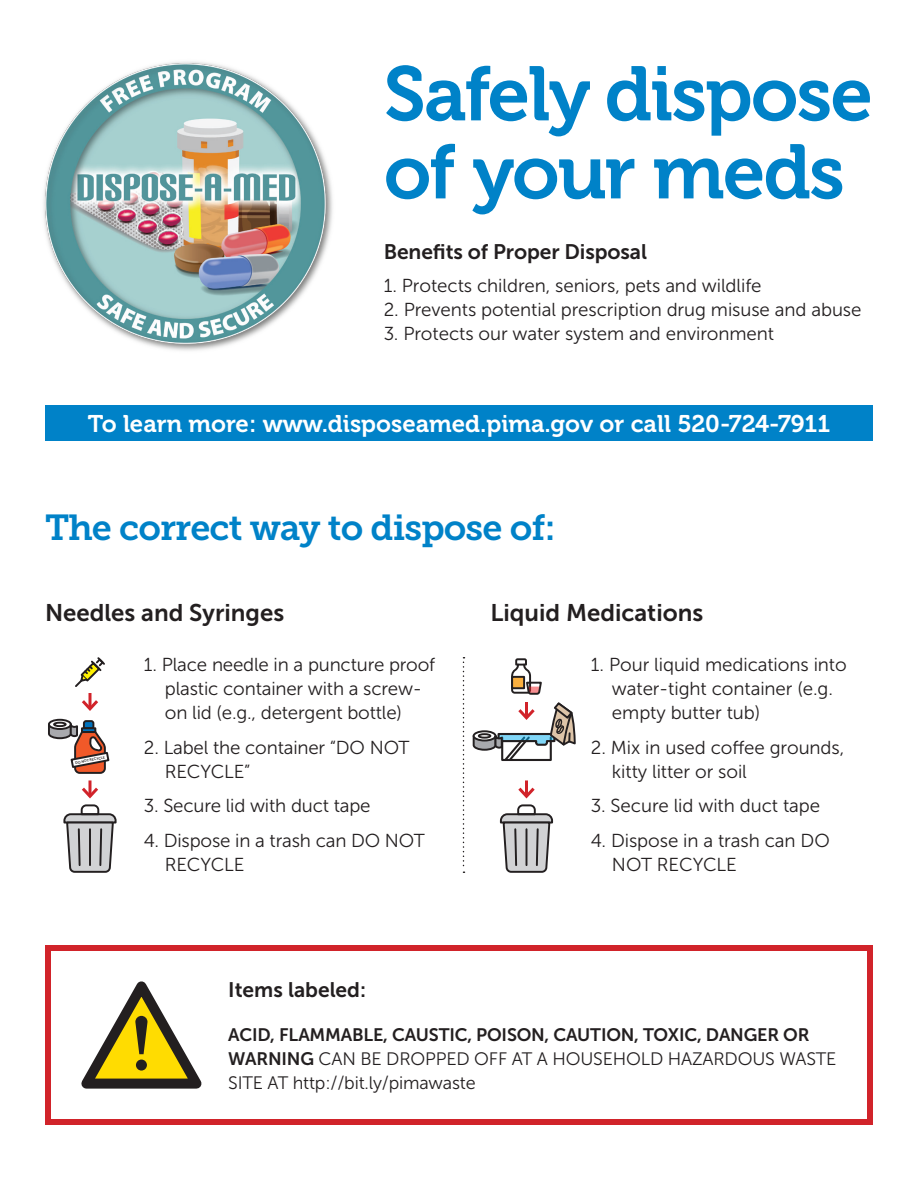
<style>
.page{position:relative;width:918px;height:1188px;background:#fff}
.page>*{position:absolute;margin:0;border:0;box-sizing:border-box;transform-origin:0 0}
.t1{font:76.5px/78px "Museo 700";letter-spacing:-.025em;color:#0082c8}
.t2{font:36px "Museo Slab 700";letter-spacing:-.025em;color:#0082c8}
.t3{font:24px "Museo 700";color:#fff}
.t4{font:24px "Museo Sans 700";color:#231f20}
.t5{font:21px "Museo Sans 700";letter-spacing:-.005em;color:#231f20}
.t6{font:18.75px/24px "Museo Sans 300";letter-spacing:-.005em;color:#231f20}
.t7{font:18px/24px "Museo Sans 300";letter-spacing:-.01em;color:#231f20}
.t8{font:18px "Museo Sans 700";letter-spacing:-.01em;color:#231f20}
.t9{font:3.45px "Museo Sans 700";color:#231f20}
.s1{font-family:"Museo Sans 700"}
</style>
<div class="page">
<div style="left:45px;top:945px;width:828px;height:180px;border:6px solid #d1232a"></div>
<div style="left:45px;top:405px;width:828px;height:36px;background:#0082c8"></div>
<img style="left:43px;top:61px;width:290px;height:290px">
<svg style="left:75px;top:657px;width:30px;height:30px"></svg>
<svg style="left:511px;top:658px;width:31px;height:37px"></svg>
<div style="left:48px;top:719px;width:24px;height:11px;border:2px solid #231f20;border-radius:50%"></div>
<svg style="left:48px;top:720px;width:62px;height:54px"></svg>
<svg style="left:463px;top:657px;width:2px;height:216px"></svg>
<svg style="left:88px;top:693px;width:4px;height:4px"></svg>
<svg style="left:82px;top:697px;width:16px;height:14px"></svg>
<svg style="left:88px;top:780px;width:4px;height:4px"></svg>
<svg style="left:63px;top:784px;width:54px;height:89px"></svg>
<hr style="left:525px;top:780px;width:3px;height:16px;background:#d1232a">
<svg style="left:500px;top:787px;width:53px;height:86px"></svg>
<svg style="left:472px;top:702px;width:104px;height:59px"></svg>
<svg style="left:81px;top:981px;width:121px;height:108px"></svg>
<h1 class="t1" style="left:384px;top:56px;width:491px">Safely dispose of your meds</h1>
<p class="t5" style="left:384px;top:240px;width:265px">Benefits of Proper Disposal</p>
<p class="t6" style="left:384px;top:273px;width:379px">1. Protects children, seniors, pets and wildlife</p>
<p class="t6" style="left:384px;top:297px;width:479px">2. Prevents potential prescription drug misuse and abuse</p>
<p class="t6" style="left:384px;top:321px;width:392px">3. Protects our water system and environment</p>
<p class="t3" style="left:88px;top:410px;width:744px">To learn more: www.disposeamed.pima.gov or call 520-724-7911</p>
<h2 class="t2" style="left:45px;top:507px;width:512px">The correct way to dispose of:</h2>
<p class="t4" style="left:45px;top:599px;width:241px">Needles and Syringes</p>
<p class="t9" style="left:75px;top:761px;width:32px;rotate:-11deg">DO NOT RECYCLE</p>
<p class="t6" style="left:165px;top:653px;width:272px;text-indent:-21px">1. Place needle in a puncture proof plastic container with a screw&shy;on lid (e.g., detergent bottle)</p>
<p class="t6" style="left:165px;top:735px;width:246px;text-indent:-21px">2. Label the container “DO NOT<br>RECYCLE”</p>
<p class="t6" style="left:144px;top:794px;width:228px">3. Secure lid with duct tape</p>
<p class="t6" style="left:165px;top:828px;width:261px;text-indent:-21px">4. Dispose in a trash can DO NOT<br>RECYCLE</p>
<p class="t4" style="left:490px;top:599px;width:214px">Liquid Medications</p>
<p class="t6" style="left:612px;top:653px;width:236px;text-indent:-21px">1. Pour liquid medications into water-tight container (e.g. empty butter tub)</p>
<p class="t6" style="left:612px;top:735px;width:234px;text-indent:-21px">2. Mix in used coffee grounds, kitty litter or soil</p>
<p class="t6" style="left:591px;top:794px;width:231px">3. Secure lid with duct tape</p>
<p class="t6" style="left:612px;top:828px;width:219px;text-indent:-21px">4. Dispose in a trash can DO<br>NOT RECYCLE</p>
<p class="t5" style="left:228px;top:978px;width:139px">Items labeled:</p>
<p class="t8" style="left:228px;top:1025px;width:583px">ACID, FLAMMABLE, CAUSTIC, POISON, CAUTION, TOXIC, DANGER OR</p>
<p class="t7" style="left:228px;top:1047px;width:610px"><span class="s1">WARNING</span> CAN BE DROPPED OFF AT A HOUSEHOLD HAZARDOUS WASTE<br>SITE AT http://bit.ly/pimawaste</p>
</div>
